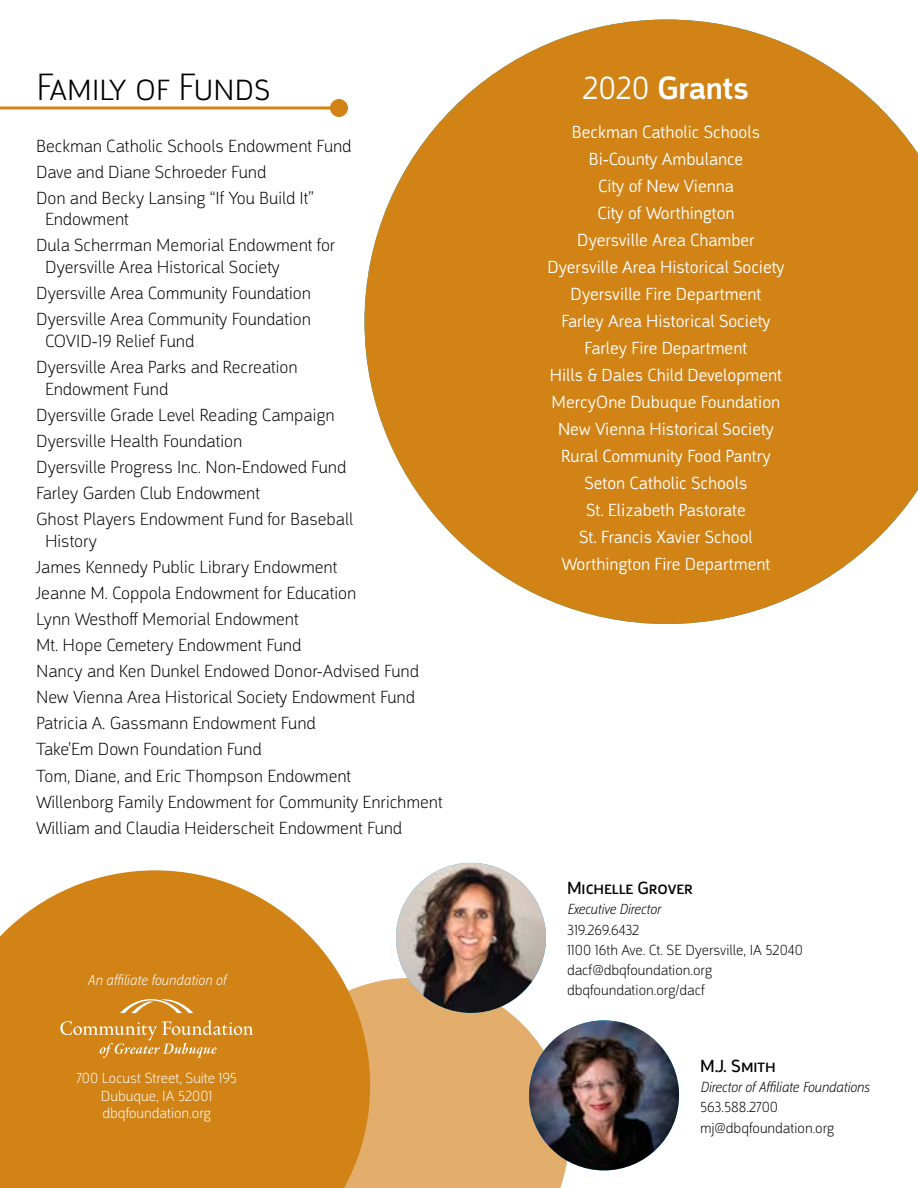
<style>
.page{position:relative;width:918px;height:1188px;background:#fff}
.page>*{position:absolute;margin:0;border:0;box-sizing:border-box;transform-origin:0 0}
.t1{font:200 39px "Argumentum";letter-spacing:-.01em;color:#000}
.t2{font:500 33px "Argumentum";color:#fff}
.t3{font:200 18px/26.1px "Argumentum";color:#000}
.t4{font:300 18px/27px "Argumentum";color:#fff;text-align:center}
.t5{font:18px "Argumentum";color:#000}
.t6{font:200 15px/20.2px "Argumentum";color:#000}
.t7{font:200 15px/17.2px "Argumentum";color:#fff;text-align:center}
.t8{font:italic 200 15px "Argumentum";letter-spacing:-.01em;color:#000}
.t9{font:italic 200 15px "Argumentum";color:#fff}
.s1{font-weight:300}
</style>
<div class="page">
<svg style="left:370px;top:978px;width:199px;height:210px;background:#e5b479"></svg>
<svg style="left:0;top:870px;width:370px;height:318px;background:#d69131"></svg>
<img style="left:529px;top:1020px;width:150px;height:150px;border-radius:75px">
<svg style="left:120px;top:999px;width:73px;height:14px"></svg>
<svg style="left:60px;top:1020px;width:193px;height:38px;background:#d79335"></svg>
<svg style="left:364px;top:20px;width:554px;height:604px;fill:#d18316"></svg>
<svg style="left:0;top:106px;width:330px;height:4px"></svg>
<div style="left:330px;top:99px;width:18px;height:18px;background:#d18316;border-radius:50%"></div>
<img style="left:396px;top:863px;width:150px;height:150px;border-radius:75px">
<h1 class="t1" style="left:36px;top:63px;width:236px">Family of Funds</h1>
<p class="t3" style="left:36px;top:132px;width:317px">Beckman Catholic Schools Endowment Fund<br>Dave and Diane Schroeder Fund<br>Don and Becky Lansing “If You Build It”</p>
<p class="t3" style="left:36px;top:206px;width:301px;text-indent:9px">Endowment<br>Dula Scherrman Memorial Endowment for</p>
<p class="t3" style="left:36px;top:254px;width:276px;text-indent:9px">Dyersville Area Historical Society<br>Dyersville Area Community Foundation<br>Dyersville Area Community Foundation</p>
<p class="t3" style="left:36px;top:328px;width:263px;text-indent:9px">COVID-19 Relief Fund<br>Dyersville Area Parks and Recreation</p>
<p class="t3" style="left:36px;top:375px;width:319px;text-indent:9px">Endowment Fund<br>Dyersville Grade Level Reading Campaign Dyersville Health Foundation<br>Dyersville Progress Inc. Non-Endowed Fund Farley Garden Club Endowment<br>Ghost Players Endowment Fund for Baseball</p>
<p class="t3" style="left:36px;top:528px;width:408px;text-indent:9px">History<br>James Kennedy Public Library Endowment<br>Jeanne M. Coppola Endowment for Education<br>Lynn Westhoff Memorial Endowment<br>Mt. Hope Cemetery Endowment Fund<br>Nancy and Ken Dunkel Endowed Donor-Advised Fund New Vienna Area Historical Society Endowment Fund Patricia A. Gassmann Endowment Fund<br>Take’Em Down Foundation Fund<br>Tom, Diane, and Eric Thompson Endowment<br>Willenborg Family Endowment for Community Enrichment William and Claudia Heiderscheit Endowment Fund</p>
<p class="t9" style="left:87px;top:971px;width:140px">An affiliate foundation of</p>
<p class="t7" style="left:76px;top:1070px;width:162px">700 Locust Street, Suite 195<br>Dubuque, IA 52001</p>
<p class="t7" style="left:102px;top:1104px;width:110px">dbqfoundation.org</p>
<h2 class="t2" style="left:583px;top:68px;width:168px"><span class="s1">2020</span> Grants</h2>
<p class="t4" style="left:547px;top:118px;width:239px">Beckman Catholic Schools<br>Bi-County Ambulance<br>City of New Vienna<br>City of Worthington<br>Dyersville Area Chamber<br>Dyersville Area Historical Society<br>Dyersville Fire Department<br>Farley Area Historical Society<br>Farley Fire Department<br>Hills &amp; Dales Child Development<br>MercyOne Dubuque Foundation<br>New Vienna Historical Society<br>Rural Community Food Pantry<br>Seton Catholic Schools<br>St. Elizabeth Pastorate<br>St. Francis Xavier School<br>Worthington Fire Department</p>
<p class="t5" style="left:567px;top:877px;width:127px">Michelle Grover</p>
<p class="t6" style="left:567px;top:919px;width:74px">319.269.6432</p>
<p class="t6" style="left:567px;top:960px;width:147px">dacf@dbqfoundation.org dbqfoundation.org/dacf</p>
<p class="t8" style="left:567px;top:900px;width:95px">Executive Director</p>
<p class="t6" style="left:567px;top:939px;width:237px">1100 16th Ave. Ct. SE Dyersville, IA 52040</p>
<p class="t5" style="left:700px;top:1055px;width:77px">M.J. Smith</p>
<p class="t6" style="left:700px;top:1097px;width:136px">563.588.2700 mj@dbqfoundation.org</p>
<p class="t8" style="left:700px;top:1078px;width:171px">Director of Affiliate Foundations</p>
</div>
